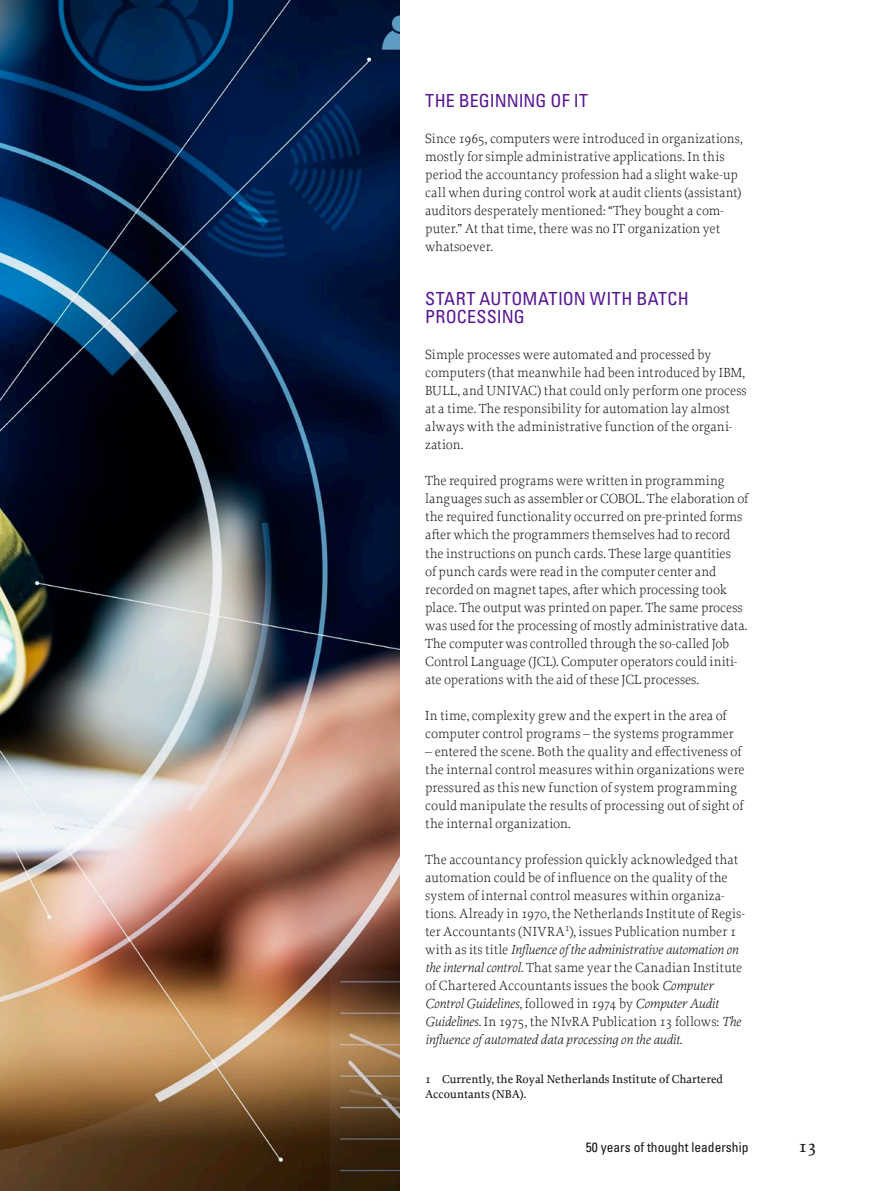
<style>
.page{position:relative;width:893px;height:1191px;background:#fff}
.page>*{position:absolute;margin:0;border:0;box-sizing:border-box;transform-origin:0 0}
.Kop1{font:condensed 18px/18px "Univers LT Std";letter-spacing:.01em;color:#571795}
.t1{font:500 18px "Proforma";color:#131413}
.Alinea{font:300 13.8px/18px "Proforma";letter-spacing:-.005em;color:#131413}
.Alinea-eerste{font:300 13.8px/18px "Proforma";color:#131413}
.t2{font:condensed 13.5px "Univers LT Std";color:#131413}
.Voetnoot{font:500 12px/14.4px "Proforma";color:#131413}
.s1{font-style:italic}
</style>
<div class="page">
<img style="left:0;top:0;width:400px;height:1191px">
<p class="Kop1" style="left:425px;top:92px;width:164px">THE BEGINNING OF IT</p>
<p class="Alinea-eerste" style="left:425px;top:130px;width:319px">Since 1965, computers were introduced in organizations, mostly for simple administrative applications. In this period the accountancy profession had a slight wake-up call when during control work at audit clients (assistant) auditors desperately mentioned: “They bought a com&shy;puter.” At that time, there was no IT organization yet whatsoever.</p>
<p class="Kop1" style="left:425px;top:290px;width:265px">START AUTOMATION WITH BATCH<br>PROCESSING</p>
<p class="Alinea-eerste" style="left:425px;top:346px;width:323px">Simple processes were automated and processed by computers (that meanwhile had been introduced by IBM, BULL, and UNIVAC) that could only perform one process at a time. The responsibility for automation lay almost always with the administrative function of the organi&shy;zation.</p>
<p class="Alinea" style="left:425px;top:472px;width:325px">The required programs were written in programming languages such as assembler or COBOL. The elaboration of the required functionality occurred on pre-printed forms after which the programmers themselves had to record the instructions on punch cards. These large quantities<br>of punch cards were read in the computer center and recorded on magnet tapes, after which processing took place. The output was printed on paper. The same process was used for the processing of mostly administrative data.<br>The computer was controlled through the so-called Job Control Language (JCL). Computer operators could initi&shy;ate operations with the aid of these JCL processes.</p>
<p class="Alinea" style="left:425px;top:706px;width:310px">In time, complexity grew and the expert in the area of computer control programs – the systems programmer</p>
<p class="Alinea" style="left:425px;top:742px;width:321px">– entered the scene. Both the quality and effectiveness of the internal control measures within organizations were pressured as this new function of system programming could manipulate the results of processing out of sight of the internal organization.</p>
<p class="Alinea" style="left:425px;top:850px;width:321px">The accountancy profession quickly acknowledged that automation could be of influence on the quality of the system of internal control measures within organiza&shy;tions. Already in 1970, the Netherlands Institute of Regis&shy;ter Accountants (NIVRA<sup>1</sup>), issues Publication number 1 with as its title <span class="s1">Influence of the administrative automation on the internal control</span>. That same year the Canadian Institute of Chartered Accountants issues the book <span class="s1">Computer Control Guidelines</span>, followed in 1974 by <span class="s1">Computer Audit Guidelines</span>. In 1975, the NIvRA Publication 13 follows: <span class="s1">The influence of automated data processing on the audit</span>.</p>
<p class="Voetnoot" style="left:425px;top:1072px;width:299px">1 Currently, the Royal Netherlands Institute of Chartered<br>Accountants (NBA).</p>
<p class="t2" style="left:586px;top:1138px;width:164px">50 years of thought leadership</p>
<h1 class="t1" style="left:798px;top:1134px;width:19px">13</h1>
</div>
